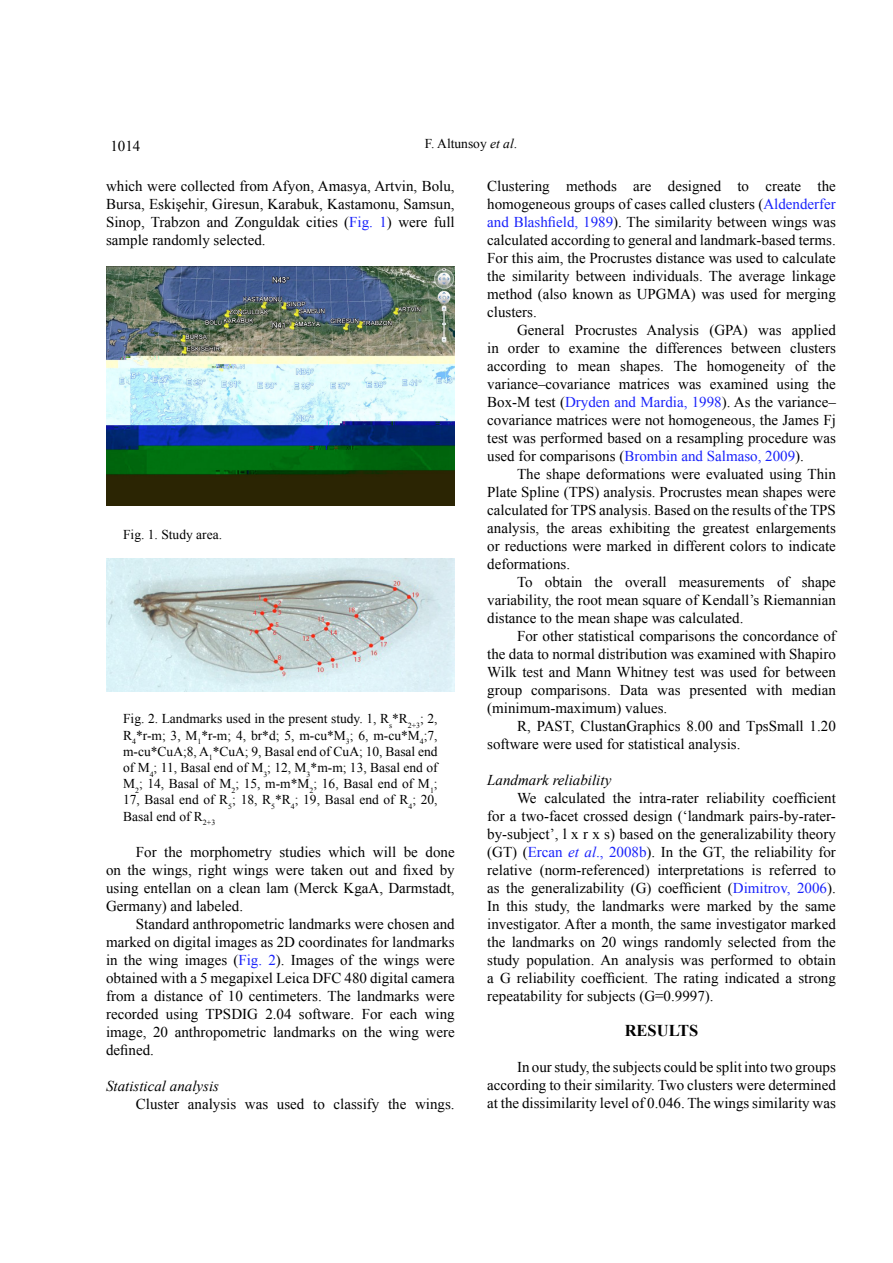
<style>
.page{position:relative;width:893px;height:1263px;background:#fff}
.page>*{position:absolute;margin:0;border:0;box-sizing:border-box;transform-origin:0 0}
.t1{font:700 16.5px "Times New Roman";color:#000}
.t2{font:15px/18px "Times New Roman";color:#000;text-align:justify}
.t3{font:italic 15px "Times New Roman";color:#000}
.t4{font:13.5px/16.2px "Times New Roman";color:#000;text-align:justify}
.s1{font-style:italic}
.s2{color:#1922fb}
.s3{font-style:italic;color:#1922fb}
</style>
<div class="page">
<img style="left:106px;top:266px;width:349px;height:239px">
<img style="left:106px;top:559px;width:349px;height:132px">
<p class="t4" style="left:425px;top:135px;width:94px">F. Altunsoy <span class="s1">et al</span>.</p>
<p class="t2" style="left:110px;top:137px;width:31px">1014</p>
<p class="t2" style="left:106px;top:177px;width:350px">which were collected from Afyon, Amasya, Artvin, Bolu, Bursa, Eskişehir, Giresun, Karabuk, Kastamonu, Samsun, Sinop, Trabzon and Zonguldak cities (<span class="s2">Fig. 1</span>) were full sample randomly selected.</p>
<p class="t2" style="left:487px;top:177px;width:350px">Clustering methods are designed to create the homogeneous groups of cases called clusters (<span class="s2">Aldenderfer and Blashfield, 1989</span>). The similarity between wings was calculated according to general and landmark-based terms.<br>For this aim, the Procrustes distance was used to calculate the similarity between individuals. The average linkage method (also known as UPGMA) was used for merging clusters.</p>
<p class="t2" style="left:487px;top:321px;width:350px;text-indent:30px">General Procrustes Analysis (GPA) was applied in order to examine the differences between clusters according to mean shapes. The homogeneity of the variance–covariance matrices was examined using the Box-M test (<span class="s2">Dryden and Mardia, 1998</span>). As the variance– covariance matrices were not homogeneous, the James Fj test was performed based on a resampling procedure was used for comparisons (<span class="s2">Brombin and Salmaso, 2009</span>).</p>
<p class="t2" style="left:487px;top:465px;width:350px;text-indent:30px">The shape deformations were evaluated using Thin Plate Spline (TPS) analysis. Procrustes mean shapes were calculated for TPS analysis. Based on the results of the TPS analysis, the areas exhibiting the greatest enlargements or reductions were marked in different colors to indicate deformations.</p>
<p class="t2" style="left:487px;top:573px;width:350px;text-indent:30px">To obtain the overall measurements of shape variability, the root mean square of Kendall’s Riemannian distance to the mean shape was calculated.</p>
<p class="t2" style="left:487px;top:627px;width:350px;text-indent:30px">For other statistical comparisons the concordance of the data to normal distribution was examined with Shapiro Wilk test and Mann Whitney test was used for between group comparisons. Data was presented with median (minimum-maximum) values.</p>
<p class="t2" style="left:487px;top:717px;width:350px;text-indent:30px">R, PAST, ClustanGraphics 8.00 and TpsSmall 1.20 software were used for statistical analysis.</p>
<p class="t3" style="left:487px;top:770px;width:126px">Landmark reliability</p>
<p class="t2" style="left:487px;top:789px;width:350px;text-indent:30px">We calculated the intra-rater reliability coefficient for a two-facet crossed design (‘landmark pairs-by-rater&shy;by-subject’, l x r x s) based on the generalizability theory (GT) (<span class="s2">Ercan</span> <span class="s3">et al</span><span class="s2">., 2008b</span>). In the GT, the reliability for relative (norm-referenced) interpretations is referred to as the generalizability (G) coefficient (<span class="s2">Dimitrov, 2006</span>).<br>In this study, the landmarks were marked by the same investigator. After a month, the same investigator marked the landmarks on 20 wings randomly selected from the study population. An analysis was performed to obtain a G reliability coefficient. The rating indicated a strong repeatability for subjects (G=0.9997).</p>
<p class="t1" style="left:625px;top:1019px;width:75px">RESULTS</p>
<p class="t2" style="left:487px;top:1057px;width:350px;text-indent:30px">In our study, the subjects could be split into two groups according to their similarity. Two clusters were determined at the dissimilarity level of 0.046. The wings similarity was</p>
<p class="t4" style="left:123px;top:527px;width:100px">Fig. 1. Study area.</p>
<p class="t4" style="left:123px;top:711px;width:316px">Fig. 2. Landmarks used in the present study. 1, R<sub>s</sub>*R<sub>2+3</sub>; 2, R<sub>4</sub>*r-m; 3, M<sub>1</sub>*r-m; 4, br*d; 5, m-cu*M<sub>3</sub>; 6, m-cu*M<sub>4</sub>;7, m-cu*CuA;8, A<sub>1</sub>*CuA; 9, Basal end of CuA; 10, Basal end of M<sub>4</sub>; 11, Basal end of M<sub>3</sub>; 12, M<sub>3</sub>*m-m; 13, Basal end of M<sub>2</sub>; 14, Basal of M<sub>2</sub>; 15, m-m*M<sub>2</sub>; 16, Basal end of M<sub>1</sub>; 17, Basal end of R<sub>5</sub>; 18, R<sub>5</sub>*R<sub>4</sub>; 19, Basal end of R<sub>4</sub>; 20, Basal end of R<sub>2+3</sub></p>
<p class="t2" style="left:106px;top:842px;width:350px;text-indent:30px">For the morphometry studies which will be done on the wings, right wings were taken out and fixed by using entellan on a clean lam (Merck KgaA, Darmstadt, Germany) and labeled.</p>
<p class="t2" style="left:106px;top:914px;width:350px;text-indent:30px">Standard anthropometric landmarks were chosen and marked on digital images as 2D coordinates for landmarks in the wing images (<span class="s2">Fig. 2</span>). Images of the wings were obtained with a 5 megapixel Leica DFC 480 digital camera from a distance of 10 centimeters. The landmarks were recorded using TPSDIG 2.04 software. For each wing image, 20 anthropometric landmarks on the wing were defined.</p>
<p class="t3" style="left:106px;top:1075px;width:114px">Statistical analysis</p>
<p class="t2" style="left:136px;top:1094px;width:320px">Cluster analysis was used to classify the wings.</p>
</div>
